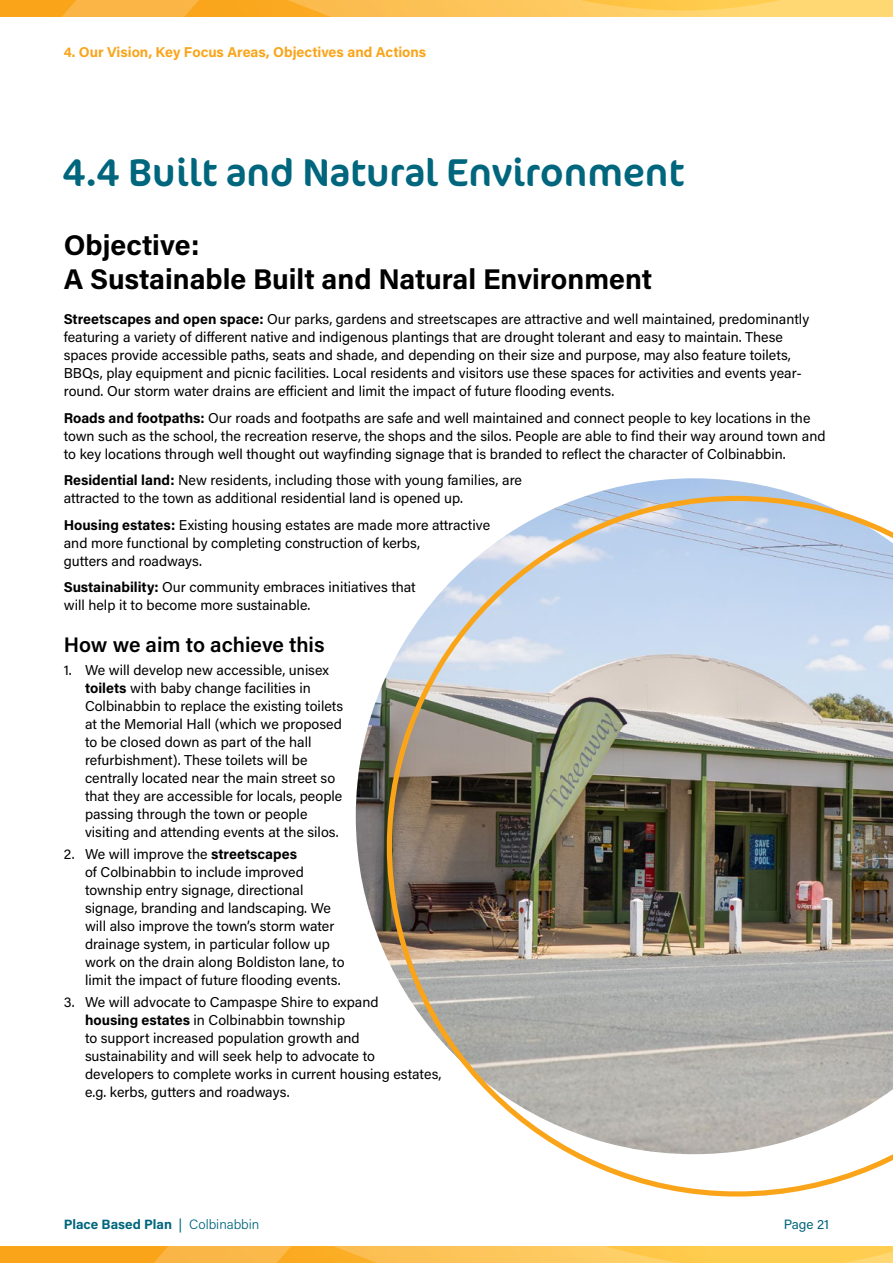
<style>
.page{position:relative;width:893px;height:1263px;background:#fff}
.page>*{position:absolute;margin:0;border:0;box-sizing:border-box;transform-origin:0 0}
.t1{font:39px "Cocon Pro";color:#00667d}
.t2{font:700 28.5px/34.2px "Acumin Pro";color:#000}
.t3{font:600 21px "Acumin Pro";color:#000}
.t4{font:14.25px/18px "Acumin Pro";color:#000}
.t5{font:700 14.25px "Acumin Pro";color:#faa41a}
.t6{font:700 13.5px "Acumin Pro";letter-spacing:-.005em;color:#00667d}
.t7{font:13.5px "Acumin Pro";color:#00667d}
.s1{font-weight:700}
.s2{font-weight:400}
.s3{font-weight:300}
</style>
<div class="page">
<svg style="left:0;top:1247px;width:893px;height:16px;background:#fcbd45"></svg>
<svg style="left:0;top:0;width:893px;height:16px;background:#fcbf4d"></svg>
<img style="left:356px;top:478px;width:445px;height:480px">
<img style="left:387px;top:496px;width:506px;height:700px">
<p class="t5" style="left:64px;top:42px;width:364px">4. Our Vision, Key Focus Areas, Objectives and Actions</p>
<h1 class="t1" style="left:63px;top:146px;width:623px">4.4 Built and Natural Environment</h1>
<h2 class="t2" style="left:64px;top:226px;width:590px">Objective:<br>A Sustainable Built and Natural Environment</h2>
<p class="t4" style="left:64px;top:309px;width:747px"><span class="s1">Streetscapes and open space:</span> Our parks, gardens and streetscapes are attractive and well maintained, predominantly featuring a variety of different native and indigenous plantings that are drought tolerant and easy to maintain. These spaces provide accessible paths, seats and shade, and depending on their size and purpose, may also feature toilets, BBQs, play equipment and picnic facilities. Local residents and visitors use these spaces for activities and events year&shy;round. Our storm water drains are efficient and limit the impact of future flooding events.</p>
<p class="t4" style="left:64px;top:408px;width:763px"><span class="s1">Roads and footpaths:</span> Our roads and footpaths are safe and well maintained and connect people to key locations in the town such as the school, the recreation reserve, the shops and the silos. People are able to find their way around town and to key locations through well thought out wayfinding signage that is branded to reflect the character of Colbinabbin.</p>
<p class="t4" style="left:64px;top:470px;width:460px"><span class="s1">Residential land:</span> New residents, including those with young families, are attracted to the town as additional residential land is opened up.</p>
<p class="t4" style="left:64px;top:515px;width:428px"><span class="s1">Housing estates:</span> Existing housing estates are made more attractive and more functional by completing construction of kerbs,<br>gutters and roadways.</p>
<p class="t4" style="left:64px;top:577px;width:353px"><span class="s1">Sustainability:</span> Our community embraces initiatives that will help it to become more sustainable.</p>
<h3 class="t3" style="left:64px;top:630px;width:262px">How we aim to achieve this</h3>
<p class="t4" style="left:85px;top:660px;width:260px;text-indent:-21px">1. We will develop new accessible, unisex <span class="s1">toilets</span> with baby change facilities in Colbinabbin to replace the existing toilets at the Memorial Hall (which we proposed to be closed down as part of the hall refurbishment). These toilets will be centrally located near the main street so that they are accessible for locals, people passing through the town or people visiting and attending events at the silos.</p>
<p class="t4" style="left:85px;top:844px;width:261px;text-indent:-21px">2. We will improve the <span class="s1">streetscapes<br></span>of Colbinabbin to include improved township entry signage, directional signage, branding and landscaping. We will also improve the town’s storm water drainage system, in particular follow up work on the drain along Boldiston lane, to limit the impact of future flooding events.</p>
<p class="t4" style="left:85px;top:992px;width:358px;text-indent:-21px">3. We will advocate to Campaspe Shire to expand<br><span class="s1">housing estates</span> in Colbinabbin township<br>to support increased population growth and sustainability and will seek help to advocate to developers to complete works in current housing estates, e.g. kerbs, gutters and roadways.</p>
<p class="t6" style="left:64px;top:1214px;width:197px">Place Based Plan <span class="s2">|</span> <span class="s3">Colbinabbin</span></p>
<p class="t7" style="left:784px;top:1215px;width:47px">Page 21</p>
</div>
